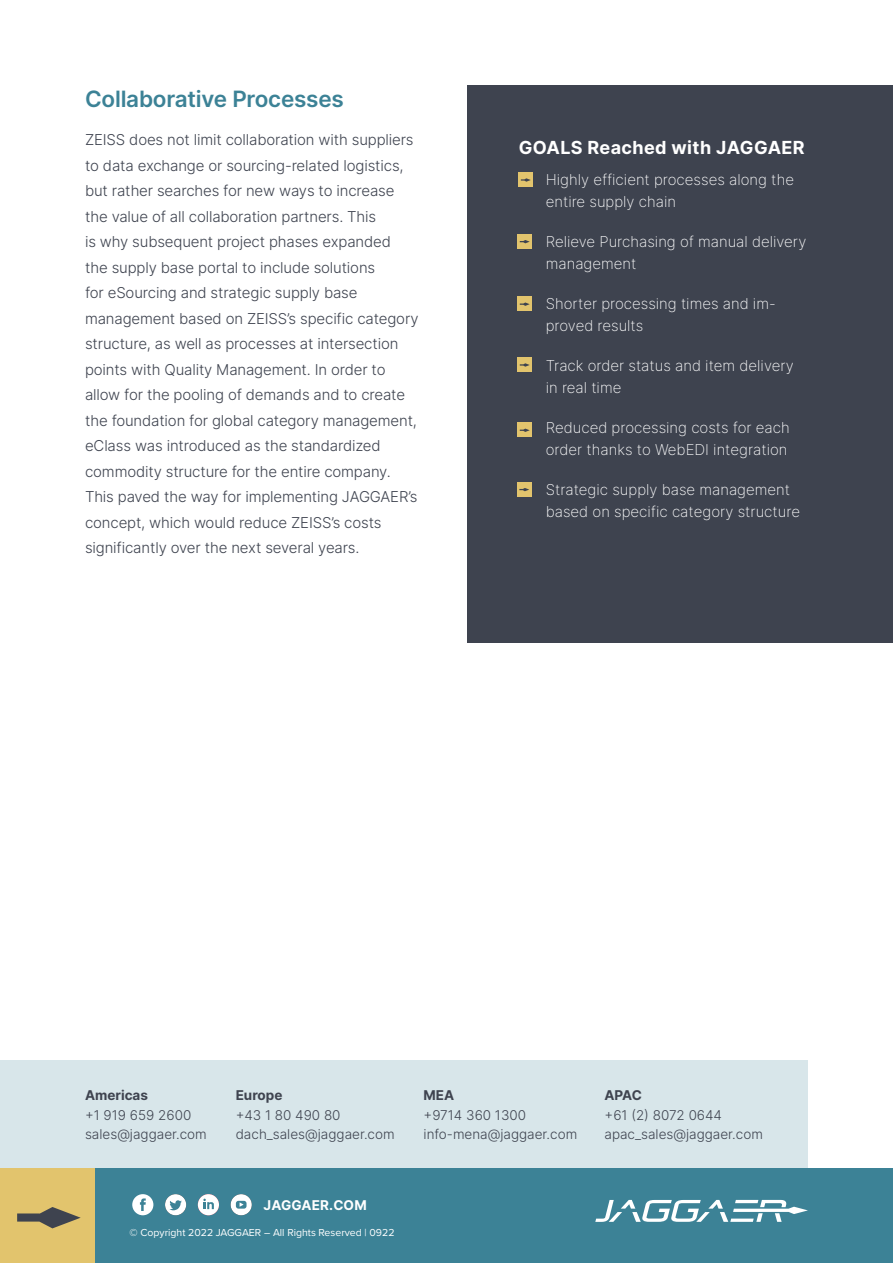
<style>
.page{position:relative;width:893px;height:1263px;background:#fff}
.page>*{position:absolute;margin:0;border:0;box-sizing:border-box;transform-origin:0 0}
.t1{font:600 22.5px "Inter";letter-spacing:-.01em;color:#3c8296}
.t2{font:700 18px "Inter";letter-spacing:.02em;color:#fff}
.t3{font:300 15px/25.5px "Inter";letter-spacing:-.01em;color:#3e434f}
.t4{font:200 15px/22.5px "Inter";color:#fff}
.t5{font:300 13.5px/19.5px "Inter";color:#3e434f}
.t6{font:700 13.5px "Inter";color:#3e434f}
.t7{font:700 13.5px "Inter";letter-spacing:.01em;color:#fff}
.t8{font:10.5px "Proxima Nova";color:#fff}
</style>
<div class="page">
<div style="left:468px;top:85px;width:425px;height:557px;background:#3e434f"></div>
<div style="left:0;top:1060px;width:808px;height:108px;background:#d8e6ea"></div>
<div style="left:95px;top:1168px;width:798px;height:95px;background:#3c8296"></div>
<div style="left:0;top:1168px;width:95px;height:95px;background:#e2c46d"></div>
<svg style="left:17px;top:1207px;width:64px;height:21px"></svg>
<div style="left:231px;top:1194px;width:21px;height:21px;background:#fff;border-radius:50%"></div>
<svg style="left:236px;top:1201px;width:11px;height:7px"></svg>
<svg style="left:240px;top:1202px;width:3px;height:5px"></svg>
<div style="left:165px;top:1194px;width:21px;height:21px;background:#fff;border-radius:50%"></div>
<svg style="left:169px;top:1200px;width:13px;height:10px"></svg>
<div style="left:198px;top:1194px;width:21px;height:21px;background:#fff;border-radius:50%"></div>
<svg style="left:203px;top:1198px;width:11px;height:11px"></svg>
<div style="left:518px;top:172px;width:15px;height:15px;background:#e2c46d"></div>
<svg style="left:521px;top:178px;width:10px;height:4px"></svg>
<div style="left:517px;top:234px;width:15px;height:15px;background:#e2c46d"></div>
<svg style="left:520px;top:240px;width:10px;height:3px"></svg>
<div style="left:517px;top:296px;width:15px;height:15px;background:#e2c46d"></div>
<svg style="left:520px;top:302px;width:10px;height:4px"></svg>
<div style="left:517px;top:357px;width:15px;height:15px;background:#e2c46d"></div>
<svg style="left:520px;top:363px;width:10px;height:4px"></svg>
<div style="left:517px;top:422px;width:15px;height:15px;background:#e2c46d"></div>
<svg style="left:520px;top:429px;width:10px;height:3px"></svg>
<div style="left:517px;top:482px;width:14px;height:15px;background:#e2c46d"></div>
<svg style="left:519px;top:488px;width:10px;height:3px"></svg>
<svg style="left:595px;top:1200px;width:213px;height:22px"></svg>
<div style="left:132px;top:1194px;width:21px;height:21px;background:#fff;border-radius:50%"></div>
<svg style="left:140px;top:1198px;width:6px;height:13px"></svg>
<h1 class="t1" style="left:85px;top:82px;width:260px">Collaborative Processes</h1>
<p class="t3" style="left:85px;top:127px;width:335px">ZEISS does not limit collaboration with suppliers to data exchange or sourcing-related logistics, but rather searches for new ways to increase the value of all collaboration partners. This<br>is why subsequent project phases expanded<br>the supply base portal to include solutions<br>for eSourcing and strategic supply base management based on ZEISS’s specific category structure, as well as processes at intersection points with Quality Management. In order to allow for the pooling of demands and to create the foundation for global category management, eClass was introduced as the standardized commodity structure for the entire company.<br>This paved the way for implementing JAGGAER’s concept, which would reduce ZEISS’s costs significantly over the next several years.</p>
<p class="t2" style="left:519px;top:134px;width:287px">GOALS Reached with JAGGAER</p>
<p class="t4" style="left:546px;top:168px;width:250px;text-indent:-27px">• Highly efficient processes along the entire supply chain</p>
<p class="t4" style="left:546px;top:230px;width:262px;text-indent:-27px">• Relieve Purchasing of manual delivery management</p>
<p class="t4" style="left:546px;top:292px;width:231px;text-indent:-27px">• Shorter processing times and im&shy;proved results</p>
<p class="t4" style="left:546px;top:354px;width:250px;text-indent:-27px">• Track order status and item delivery in real time</p>
<p class="t4" style="left:519px;top:416px;width:272px;text-align:right">• Reduced processing costs for each order thanks to WebEDI integration</p>
<p class="t4" style="left:546px;top:478px;width:256px;text-indent:-27px">• Strategic supply base management based on specific category structure</p>
<p class="t6" style="left:85px;top:1085px;width:65px">Americas</p>
<p class="t5" style="left:85px;top:1105px;width:123px">+1 919 659 2600 sales@jaggaer.com</p>
<p class="t6" style="left:236px;top:1085px;width:48px">Europe</p>
<p class="t5" style="left:236px;top:1105px;width:160px">+43 1 80 490 80 dach_sales@jaggaer.com</p>
<p class="t7" style="left:263px;top:1195px;width:105px">JAGGAER.COM</p>
<p class="t8" style="left:130px;top:1225px;width:266px">© Copyright 2022 JAGGAER – All Rights Reserved | 0922</p>
<p class="t6" style="left:424px;top:1085px;width:32px">MEA</p>
<p class="t5" style="left:424px;top:1105px;width:155px">+9714 360 1300 info-mena@jaggaer.com</p>
<p class="t6" style="left:604px;top:1085px;width:39px">APAC</p>
<p class="t5" style="left:604px;top:1105px;width:160px">+61 (2) 8072 0644 apac_sales@jaggaer.com</p>
</div>
